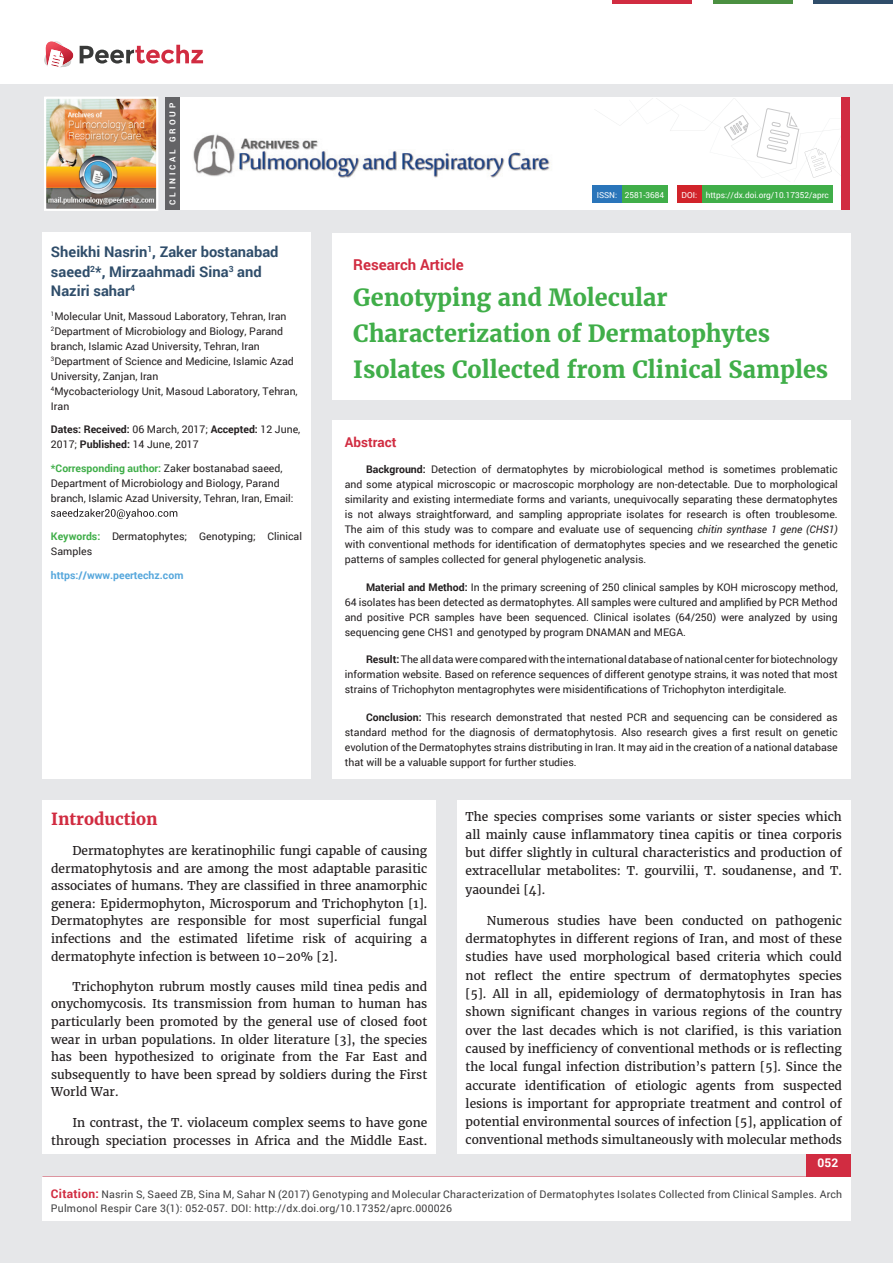
<style>
.page{position:relative;width:893px;height:1263px;background:#e6e7e9}
.page>*{position:absolute;margin:0;border:0;box-sizing:border-box;transform-origin:0 0}
.t1{font:700 23.4px/36px "Merriweather";color:#40ae49}
.t2{font:700 16.5px "Merriweather";color:#d12c41}
.t3{font:700 15px "Roboto";color:#d12c41}
.t4{font:700 14.7px/19.5px "Roboto";color:#2f4d6a}
.t5{font:700 13.5px "Roboto";color:#d12c41}
.t6{font:12px/18.3px "Merriweather";color:#231f20;text-align:justify}
.t7{font:700 12px "Roboto";color:#fff}
.t8{font:10.5px/15px "Roboto";color:#231f20;text-align:justify}
.t9{font:10.5px/13.5px "Roboto";letter-spacing:.02em;color:#3e3e3f}
.t10{font:700 10.5px "Roboto";color:#56a7dc}
.t11{font:8.25px "Roboto";color:#fff}
.t12{font:700 8.25px "Roboto";letter-spacing:.34em;color:#fff}
.s1{font-weight:700}
.s2{font-weight:700;color:#40ae49}
.s3{font-style:italic}
.s4{font-weight:700;font-size:12px;color:#d12c41}
</style>
<div class="page">
<div style="left:165px;top:98px;width:684px;height:112px;background:#fff"></div>
<svg style="left:596px;top:100px;width:245px;height:78px"></svg>
<div style="left:841px;top:98px;width:8px;height:112px;background:#d12c41"></div>
<img style="left:47px;top:100px;width:108px;height:108px">
<div style="left:44px;top:97px;width:114px;height:114px;border:2px solid #fff"></div>
<div style="left:0;top:0;width:893px;height:83px;background:#fff"></div>
<svg style="left:44px;top:41px;width:159px;height:27px"></svg>
<hr style="left:713px;top:0;width:79px;height:3px;background:#4b9041">
<hr style="left:612px;top:0;width:80px;height:3px;background:#d12c41">
<hr style="left:813px;top:0;width:80px;height:3px;background:#2f4d6a">
<div style="left:806px;top:1154px;width:44px;height:46px;background:#d12c41"></div>
<div style="left:42px;top:1177px;width:809px;height:43px;background:#fff"></div>
<div style="left:701px;top:185px;width:132px;height:18px;background:#40ae49"></div>
<div style="left:677px;top:185px;width:24px;height:18px;background:#d1232a"></div>
<div style="left:620px;top:186px;width:48px;height:17px;background:#40ae49"></div>
<div style="left:592px;top:186px;width:30px;height:17px;background:#2a75ba"></div>
<img style="left:193px;top:134px;width:358px;height:44px">
<div style="left:165px;top:98px;width:15px;height:112px;background:#636366"></div>
<div style="left:332px;top:420px;width:518px;height:359px;background:#fff"></div>
<div style="left:332px;top:233px;width:518px;height:166px;background:#fff"></div>
<div style="left:42px;top:233px;width:269px;height:546px;background:#fff"></div>
<svg style="left:51px;top:509px;width:126px;height:10px"></svg>
<div style="left:43px;top:800px;width:393px;height:354px;background:#fff"></div>
<div style="left:457px;top:800px;width:393px;height:354px;background:#fff"></div>
<p class="t12" style="left:167px;top:205px;width:103px;rotate:-90deg">CLINICAL GROUP</p>
<h3 class="t4" style="left:51px;top:242px;width:229px">Sheikhi Nasrin<sup>1</sup>, Zaker bostanabad saeed<sup>2</sup>*, Mirzaahmadi Sina<sup>3</sup> and<br>Naziri sahar<sup>4</sup></h3>
<p class="t8" style="left:51px;top:308px;width:248px;text-align:left"><sup>1</sup>Molecular Unit, Massoud Laboratory, Tehran, Iran <sup>2</sup>Department of Microbiology and Biology, Parand branch, Islamic Azad University, Tehran, Iran <sup>3</sup>Department of Science and Medicine, Islamic Azad University, Zanjan, Iran<br><sup>4</sup>Mycobacteriology Unit, Masoud Laboratory, Tehran, Iran</p>
<p class="t8" style="left:51px;top:422px;width:251px"><span class="s1">Dates: Received:</span> 06 March, 2017; <span class="s1">Accepted:</span> 12 June,<br>2017; <span class="s1">Published:</span> 14 June, 2017</p>
<p class="t8" style="left:51px;top:460px;width:244px;text-align:left"><span class="s2">*Corresponding author:</span> Zaker bostanabad saeed,<br>Department of Microbiology and Biology, Parand branch, Islamic Azad University, Tehran, Iran, Email:</p>
<p class="t8" style="left:51px;top:529px;width:253px"><span class="s2">Keywords:</span> Dermatophytes; Genotyping; Clinical<br>Samples</p>
<p class="t10" style="left:51px;top:568px;width:134px">https://www.peertechz.com</p>
<p class="t11" style="left:597px;top:189px;width:69px">ISSN: 2581-3684</p>
<p class="t11" style="left:682px;top:189px;width:149px">DOI: https://dx.doi.org/10.17352/aprc</p>
<h3 class="t3" style="left:353px;top:254px;width:112px">Research Article</h3>
<h1 class="t1" style="left:353px;top:280px;width:476px">Genotyping and Molecular<br>Characterization of Dermatophytes<br>Isolates Collected from Clinical Samples</h1>
<p class="t5" style="left:345px;top:433px;width:53px">Abstract</p>
<p class="t8" style="left:345px;top:461px;width:494px;text-indent:21px"><span class="s1">Background:</span> Detection of dermatophytes by microbiological method is sometimes problematic and some atypical microscopic or macroscopic morphology are non-detectable. Due to morphological similarity and existing intermediate forms and variants, unequivocally separating these dermatophytes is not always straightforward, and sampling appropriate isolates for research is often troublesome.<br>The aim of this study was to compare and evaluate use of sequencing <span class="s3">chitin synthase 1 gene (CHS1) </span>with conventional methods for identification of dermatophytes species and we researched the genetic patterns of samples collected for general phylogenetic analysis.</p>
<p class="t8" style="left:345px;top:579px;width:494px;text-indent:21px"><span class="s1">Material and Method:</span> In the primary screening of 250 clinical samples by KOH microscopy method, 64 isolates has been detected as dermatophytes. All samples were cultured and amplified by PCR Method and positive PCR samples have been sequenced. Clinical isolates (64/250) were analyzed by using sequencing gene CHS1 and genotyped by program DNAMAN and MEGA.</p>
<p class="t8" style="left:345px;top:652px;width:494px;text-indent:21px"><span class="s1">Result:</span> The all data were compared with the international database of national center for biotechnology information website. Based on reference sequences of different genotype strains, it was noted that most strains of Trichophyton mentagrophytes were misidentifications of Trichophyton interdigitale.</p>
<p class="t8" style="left:345px;top:710px;width:494px;text-indent:21px"><span class="s1">Conclusion:</span> This research demonstrated that nested PCR and sequencing can be considered as standard method for the diagnosis of dermatophytosis. Also research gives a first result on genetic evolution of the Dermatophytes strains distributing in Iran. It may aid in the creation of a national database that will be a valuable support for further studies.</p>
<h2 class="t2" style="left:51px;top:809px;width:108px">Introduction</h2>
<p class="t6" style="left:51px;top:842px;width:378px;line-height:17.5px;text-indent:21px">Dermatophytes are keratinophilic fungi capable of causing dermatophytosis and are among the most adaptable parasitic associates of humans. They are classified in three anamorphic genera: Epidermophyton, Microsporum and Trichophyton [1].<br>Dermatophytes are responsible for most superficial fungal infections and the estimated lifetime risk of acquiring a dermatophyte infection is between 10–20% [2].</p>
<p class="t6" style="left:51px;top:978px;width:378px;line-height:17.5px;text-indent:21px">Trichophyton rubrum mostly causes mild tinea pedis and onychomycosis. Its transmission from human to human has particularly been promoted by the general use of closed foot wear in urban populations. In older literature [3], the species has been hypothesized to originate from the Far East and subsequently to have been spread by soldiers during the First World War.</p>
<p class="t6" style="left:51px;top:1114px;width:378px;text-align:right">In contrast, the T. violaceum complex seems to have gone through speciation processes in Africa and the Middle East.</p>
<p class="t6" style="left:466px;top:807px;width:378px">The species comprises some variants or sister species which all mainly cause inflammatory tinea capitis or tinea corporis but differ slightly in cultural characteristics and production of extracellular metabolites: T. gourvilii, T. soudanense, and T. yaoundei [4].</p>
<p class="t6" style="left:466px;top:911px;width:378px;text-indent:21px">Numerous studies have been conducted on pathogenic dermatophytes in different regions of Iran, and most of these studies have used morphological based criteria which could not reflect the entire spectrum of dermatophytes species [5]. All in all, epidemiology of dermatophytosis in Iran has shown significant changes in various regions of the country over the last decades which is not clarified, is this variation caused by inefficiency of conventional methods or is reflecting the local fungal infection distribution’s pattern [5]. Since the accurate identification of etiologic agents from suspected lesions is important for appropriate treatment and control of potential environmental sources of infection [5], application of conventional methods simultaneously with molecular methods</p>
<p class="t7" style="left:817px;top:1154px;width:22px">052</p>
<p class="t9" style="left:51px;top:1188px;width:793px"><span class="s4">Citation:</span> Nasrin S, Saeed ZB, Sina M, Sahar N (2017) Genotyping and Molecular Characterization of Dermatophytes Isolates Collected from Clinical Samples. Arch<br>Pulmonol Respir Care 3(1): 052-057. DOI: http://dx.doi.org/10.17352/aprc.000026</p>
</div>
